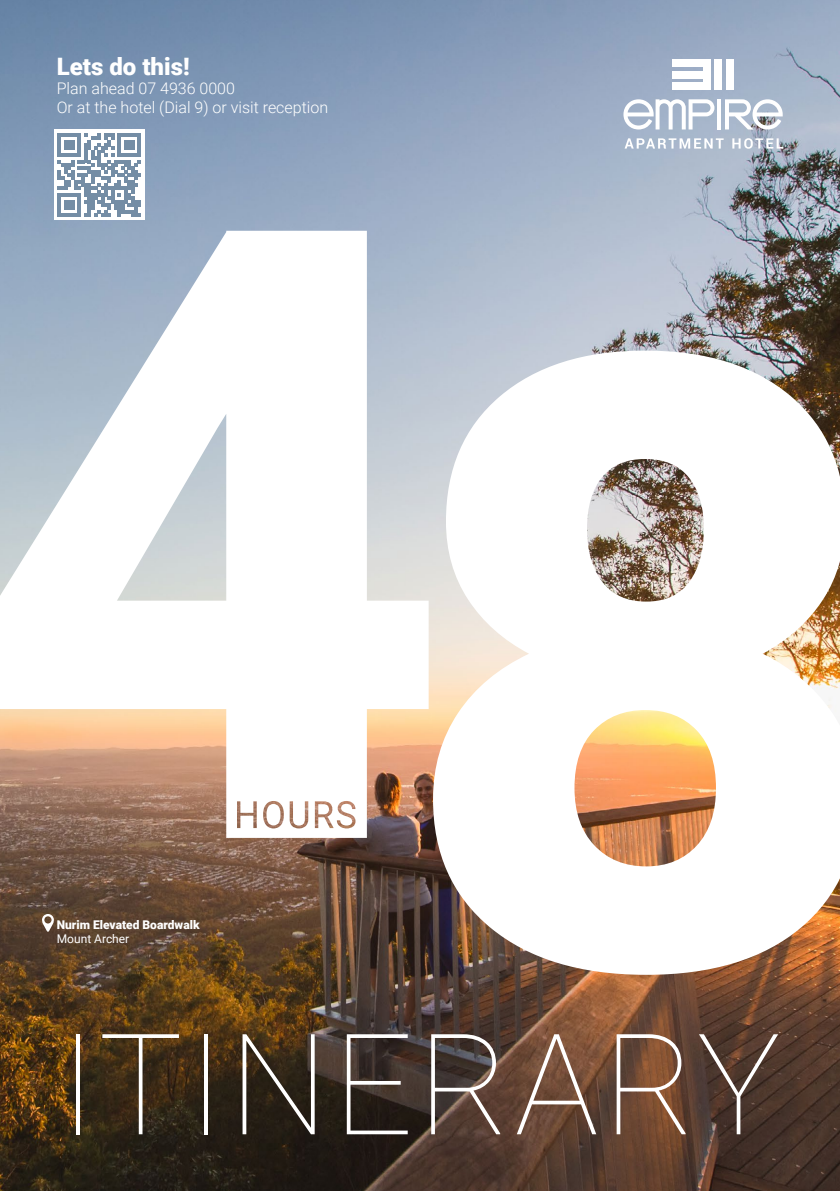
<style>
.page{position:relative;width:840px;height:1191px;background:#fff}
.page>*{position:absolute;margin:0;border:0;box-sizing:border-box;transform-origin:0 0}
.t1{font:100 140.6px "Roboto";letter-spacing:.035em;color:#fff}
.t2{font:900 24px "Roboto";color:#fff}
.t3{font:300 16px/19.2px "Roboto";color:#fff}
.t4{font:900 12px "Roboto";color:#fff}
.t5{font:12px "Roboto";color:#fff}
</style>
<div class="page">
<img style="left:0;top:0;width:839px;height:1191px">
<svg style="left:0;top:231px;width:428px;height:607px"></svg>
<img style="left:433px;top:350px;width:406px;height:624px">
<svg style="left:42px;top:914px;width:12px;height:18px"></svg>
<div style="left:54px;top:130px;width:90px;height:90px;background:#fff"></div>
<svg style="left:58px;top:133px;width:83px;height:83px"></svg>
<div style="left:702px;top:60px;width:8px;height:30px;background:#fff"></div>
<div style="left:714px;top:60px;width:7px;height:30px;background:#fff"></div>
<div style="left:725px;top:60px;width:8px;height:30px;background:#fff"></div>
<div style="left:672px;top:60px;width:30px;height:7px;background:#fff"></div>
<div style="left:672px;top:71px;width:30px;height:8px;background:#fff"></div>
<div style="left:672px;top:83px;width:30px;height:7px;background:#fff"></div>
<svg style="left:623px;top:99px;width:91px;height:30px"></svg>
<svg style="left:716px;top:99px;width:4px;height:30px"></svg>
<svg style="left:724px;top:99px;width:58px;height:31px"></svg>
<svg style="left:624px;top:138px;width:99px;height:11px"></svg>
<svg style="left:732px;top:138px;width:50px;height:11px"></svg>
<h2 class="t2" style="left:57px;top:49px;width:134px">Lets do this!</h2>
<p class="t3" style="left:57px;top:78px;width:273px">Plan ahead 07 4936 0000<br>Or at the hotel (Dial 9) or visit reception</p>
<p class="t4" style="left:57px;top:916px;width:144px">Nurim Elevated Boardwalk</p>
<p class="t5" style="left:57px;top:930px;width:74px">Mount Archer</p>
<h1 class="t1" style="left:59px;top:985px;width:722px">ITINERARY</h1>
</div>
